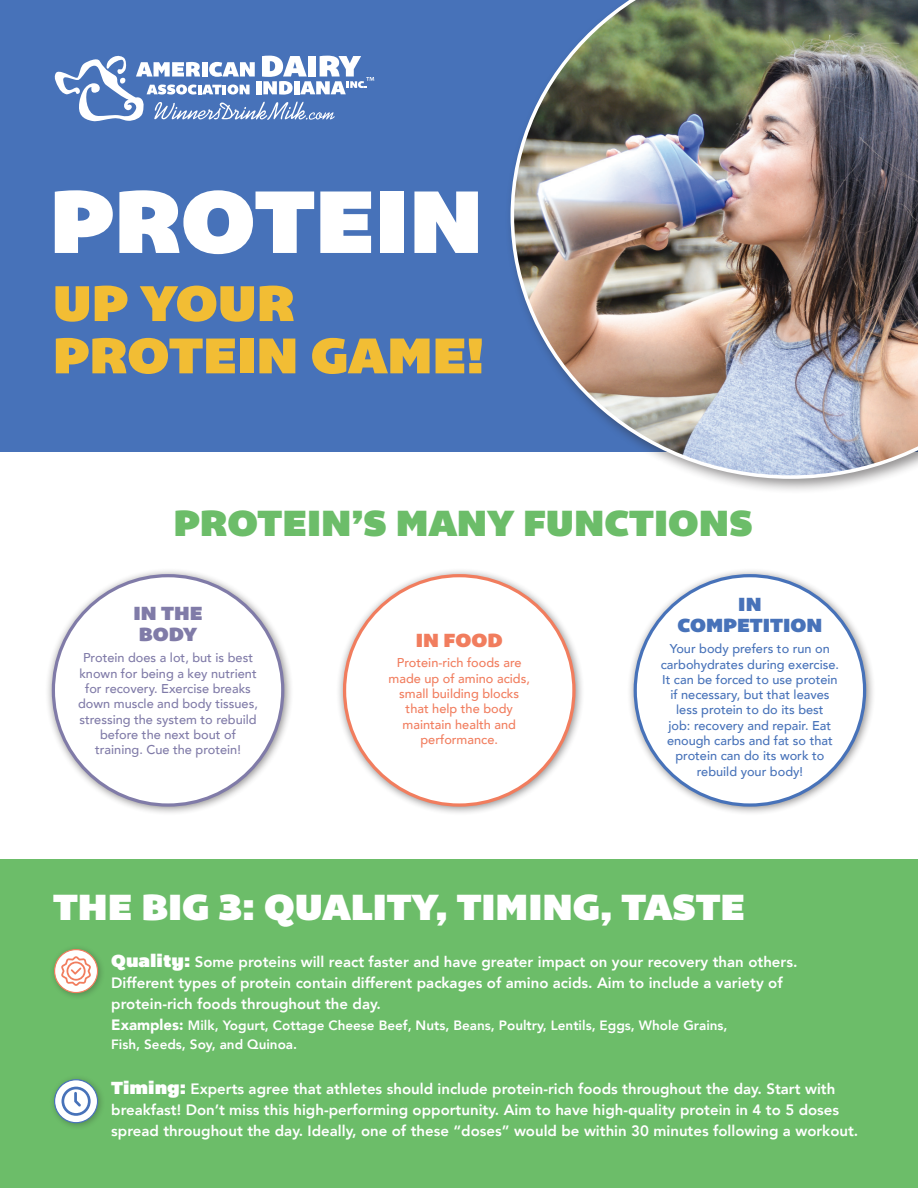
<style>
.page{position:relative;width:918px;height:1188px;background:#fff}
.page>*{position:absolute;margin:0;border:0;box-sizing:border-box;transform-origin:0 0}
.t1{font:90.9px "Bemio";color:#fff}
.t2{font:51.45px/52.3px "Bemio";color:#f2bd34}
.t3{font:37.35px "Bemio";color:#fff}
.t4{font:37.35px "Bemio";color:#6cbd69}
.t5{font:19.5px/21px "Bemio";color:#4772b9;text-align:center}
.t6{font:19.5px/21px "Bemio";color:#807ba8}
.t7{font:19.5px "Bemio";color:#f17d5e}
.t8{font:800 15px/21px "Avenir";color:#fff}
.t9{font:800 13.5px/19.5px "Avenir";color:#fff}
.t10{font:500 12.75px/15.3px "Avenir";color:#4772b9;text-align:center}
.t11{font:500 12.75px/15.3px "Avenir";color:#807ba8;text-align:center}
.t12{font:500 12.75px/15.3px "Avenir";color:#f17d5e;text-align:center}
.s1{font-family:"Bemio";font-weight:400;font-size:18px}
.s2{font-weight:900;font-size:15px}
</style>
<div class="page">
<div style="left:45px;top:567px;width:248px;height:249px;background:#231f20;opacity:.5"></div>
<div style="left:53px;top:576px;width:230px;height:229px;background:#fff;border-radius:50%"></div>
<div style="left:336px;top:567px;width:249px;height:249px;background:#231f20;opacity:.5"></div>
<div style="left:345px;top:576px;width:229px;height:229px;background:#fff;border-radius:50%"></div>
<div style="left:627px;top:567px;width:248px;height:249px;background:#231f20;opacity:.5"></div>
<div style="left:635px;top:576px;width:230px;height:229px;background:#fff;border-radius:50%"></div>
<div style="left:0;top:0;width:918px;height:451px;background:#4772b9"></div>
<svg style="left:54px;top:55px;width:320px;height:67px"></svg>
<div style="left:0;top:859px;width:918px;height:329px;background:#6cbd69"></div>
<div style="left:505px;top:0;width:413px;height:495px;background:#231f20;opacity:.5"></div>
<img style="left:511px;top:0;width:407px;height:479px">
<div style="left:49px;top:944px;width:56px;height:56px;background:#231f20;opacity:.3"></div>
<svg style="left:55px;top:950px;width:43px;height:43px"></svg>
<div style="left:54px;top:949px;width:44px;height:44px;border:1px solid #f17d5e;border-radius:50%"></div>
<svg style="left:61px;top:956px;width:30px;height:30px"></svg>
<div style="left:49px;top:1074px;width:56px;height:56px;background:#231f20;opacity:.3"></div>
<svg style="left:55px;top:1080px;width:43px;height:43px"></svg>
<div style="left:54px;top:1079px;width:44px;height:44px;border:1px solid #4772b9;border-radius:50%"></div>
<svg style="left:62px;top:1087px;width:29px;height:29px"></svg>
<h1 class="t1" style="left:50px;top:150px;width:435px">PROTEIN</h1>
<h2 class="t2" style="left:53px;top:277px;width:433px">UP YOUR<br>PROTEIN GAME!</h2>
<h3 class="t4" style="left:173px;top:494px;width:581px">PROTEIN’S MANY FUNCTIONS</h3>
<h3 class="t6" style="left:133px;top:602px;width:71px">IN THE<br>BODY</h3>
<p class="t11" style="left:78px;top:650px;width:181px">Protein does a lot, but is best known for being a key nutrient for recovery. Exercise breaks down muscle and body tissues, stressing the system to rebuild before the next bout of training. Cue the protein!</p>
<h3 class="t7" style="left:416px;top:625px;width:89px">IN FOOD</h3>
<p class="t12" style="left:389px;top:655px;width:143px">Protein-rich foods are made up of amino acids, small building blocks that help the body maintain health and performance.</p>
<h3 class="t5" style="left:677px;top:594px;width:146px">IN<br>COMPETITION</h3>
<p class="t10" style="left:661px;top:640px;width:180px">Your body prefers to run on carbohydrates during exercise.<br>It can be forced to use protein if necessary, but that leaves less protein to do its best<br>job: recovery and repair. Eat enough carbs and fat so that protein can do its work to rebuild your body!</p>
<h3 class="t3" style="left:53px;top:878px;width:694px">THE BIG 3: QUALITY, TIMING, TASTE</h3>
<p class="t8" style="left:111px;top:951px;width:688px"><span class="s1">Quality:</span> Some proteins will react faster and have greater impact on your recovery than others.<br>Different types of protein contain different packages of amino acids. Aim to include a variety of protein-rich foods throughout the day.</p>
<p class="t9" style="left:111px;top:1015px;width:618px"><span class="s2">Examples:</span> Milk, Yogurt, Cottage Cheese Beef, Nuts, Beans, Poultry, Lentils, Eggs, Whole Grains,<br>Fish, Seeds, Soy, and Quinoa.</p>
<p class="t8" style="left:111px;top:1078px;width:749px"><span class="s1">Timing:</span> Experts agree that athletes should include protein-rich foods throughout the day. Start with breakfast! Don’t miss this high-performing opportunity. Aim to have high-quality protein in 4 to 5 doses spread throughout the day. Ideally, one of these “doses” would be within 30 minutes following a workout.</p>
</div>
